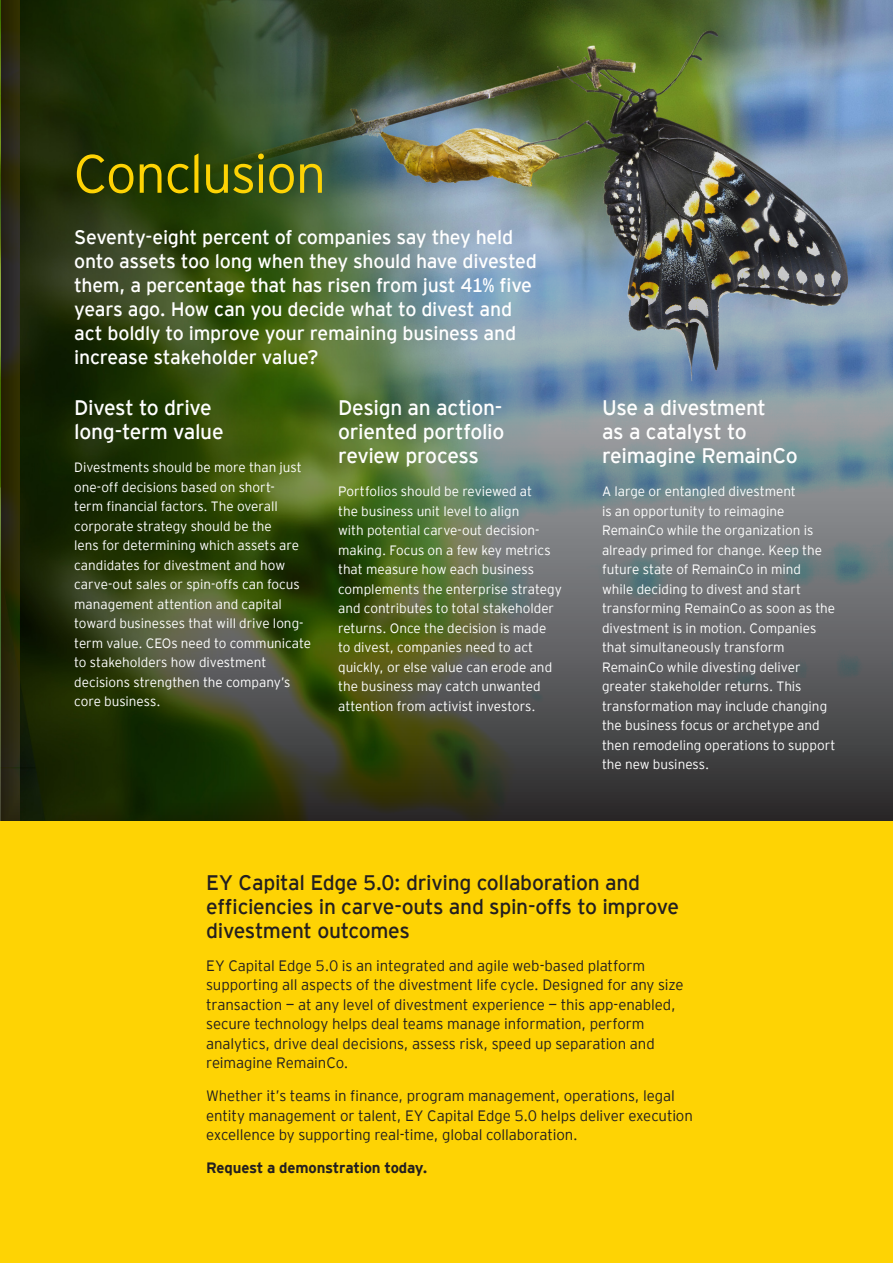
<style>
.page{position:relative;width:893px;height:1263px;background:#fff}
.page>*{position:absolute;margin:0;border:0;box-sizing:border-box;transform-origin:0 0}
.t1{font:300 54px "EY Interstate";letter-spacing:-.025em;color:#fed304}
.Body_header_2{font:21px/24px "EY Interstate";letter-spacing:-.015em;color:#fff}
.Body_Copy{font:21px/24px "EY Interstate";letter-spacing:-.015em;color:#231f20}
.Body_header_2-2{font:19.5px/24px "EY Interstate";letter-spacing:-.015em;color:#fff}
.Body_Copy-2{font:300 15px/19.5px "EY Interstate";letter-spacing:-.005em;color:#231f20}
.Body_Copy-3{font:700 15px "EY Interstate";letter-spacing:-.015em;color:#231f20}
.Body_Copy-4{font:300 13.5px/19.5px "EY Interstate";letter-spacing:-.005em;color:#fff}
</style>
<div class="page">
<img style="left:0;top:0;width:893px;height:81px">
<img style="left:0;top:81px;width:893px;height:740px">
<svg style="left:2px;top:0;width:334px;height:821px;background:#2c3f12"></svg>
<div style="left:0;top:821px;width:893px;height:442px;background:#fed304"></div>
<p class="t1" style="left:73px;top:135px;width:254px">Conclusion</p>
<p class="Body_header_2-2" style="left:74px;top:224px;width:464px">Seventy-eight percent of companies say they held onto assets too long when they should have divested them, a percentage that has risen from just 41% five years ago. How can you decide what to divest and act boldly to improve your remaining business and increase stakeholder value?</p>
<p class="Body_header_2" style="left:74px;top:394px;width:151px">Divest to drive long-term value</p>
<p class="Body_Copy-4" style="left:74px;top:457px;width:238px">Divestments should be more than just one-off decisions based on short-<br>term financial factors. The overall corporate strategy should be the<br>lens for determining which assets are candidates for divestment and how carve-out sales or spin-offs can focus management attention and capital toward businesses that will drive long&shy;term value. CEOs need to communicate to stakeholders how divestment decisions strengthen the company’s core business.</p>
<p class="Body_header_2" style="left:338px;top:394px;width:168px;text-align:justify">Design an action&shy;oriented portfolio review process</p>
<p class="Body_Copy-4" style="left:338px;top:481px;width:225px">Portfolios should be reviewed at<br>the business unit level to align<br>with potential carve-out decision&shy;making. Focus on a few key metrics that measure how each business complements the enterprise strategy and contributes to total stakeholder returns. Once the decision is made to divest, companies need to act quickly, or else value can erode and the business may catch unwanted attention from activist investors.</p>
<p class="Body_header_2" style="left:602px;top:394px;width:197px">Use a divestment<br>as a catalyst to reimagine RemainCo</p>
<p class="Body_Copy-4" style="left:602px;top:481px;width:235px">A large or entangled divestment<br>is an opportunity to reimagine RemainCo while the organization is already primed for change. Keep the future state of RemainCo in mind while deciding to divest and start transforming RemainCo as soon as the divestment is in motion. Companies that simultaneously transform RemainCo while divesting deliver greater stakeholder returns. This transformation may include changing the business focus or archetype and then remodeling operations to support the new business.</p>
<p class="Body_Copy" style="left:206px;top:869px;width:474px">EY Capital Edge 5.0: driving collaboration and efficiencies in carve-outs and spin-offs to improve divestment outcomes</p>
<p class="Body_Copy-2" style="left:206px;top:955px;width:479px">EY Capital Edge 5.0 is an integrated and agile web-based platform supporting all aspects of the divestment life cycle. Designed for any size transaction — at any level of divestment experience — this app-enabled, secure technology helps deal teams manage information, perform analytics, drive deal decisions, assess risk, speed up separation and reimagine RemainCo.</p>
<p class="Body_Copy-2" style="left:206px;top:1085px;width:488px">Whether it’s teams in finance, program management, operations, legal entity management or talent, EY Capital Edge 5.0 helps deliver execution excellence by supporting real-time, global collaboration.</p>
<p class="Body_Copy-3" style="left:206px;top:1157px;width:223px">Request a demonstration today.</p>
</div>
